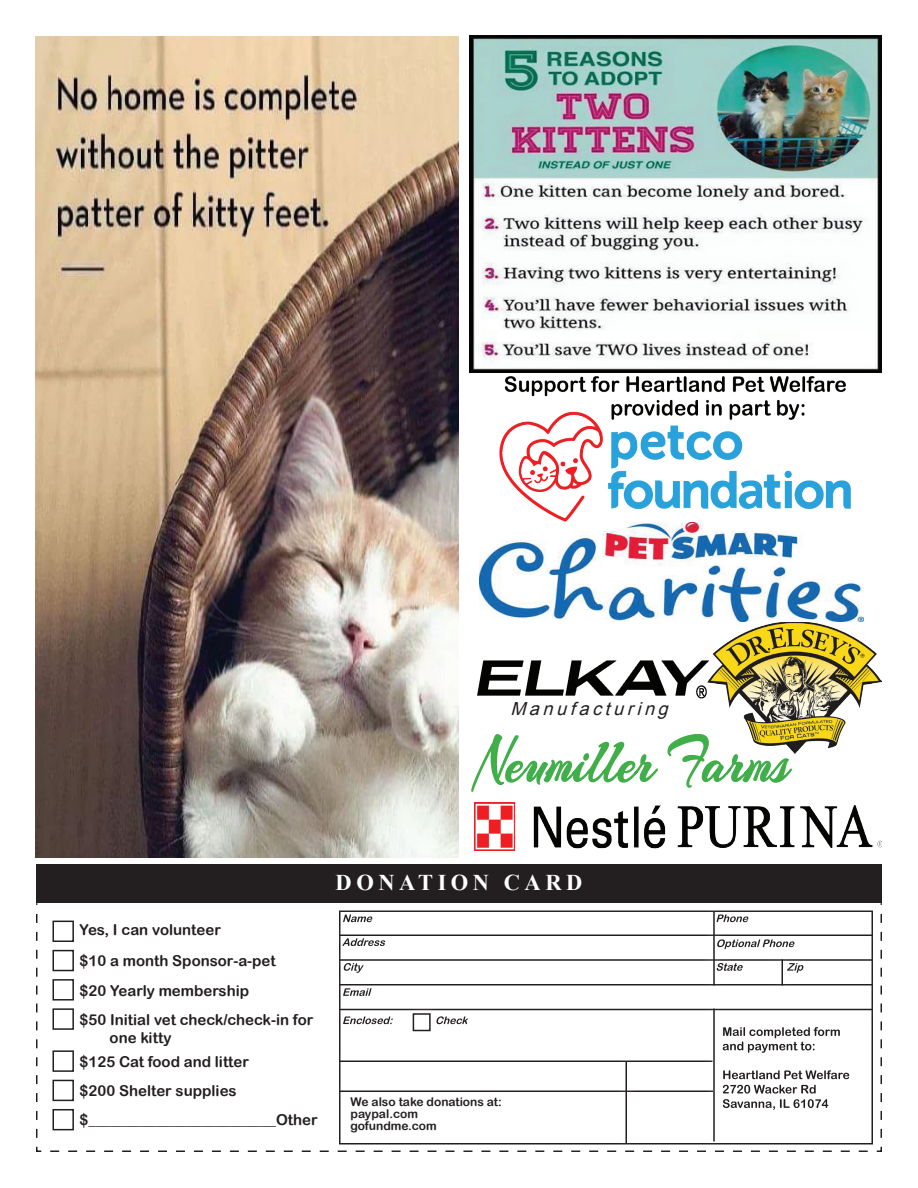
<style>
.page{position:relative;width:918px;height:1188px;background:#fff}
.page>*{position:absolute;margin:0;border:0;box-sizing:border-box;transform-origin:0 0}
.t1{font:700 22.5px "Times New Roman";letter-spacing:.2em;color:#fff}
.t2{font:italic 18px "Arial";color:#231f20}
.t3{font:15px/29px "Arial Rounded MT Bold";color:#231f20}
.t4{font:12px/12px "Arial Rounded MT Bold";color:#231f20}
</style>
<div class="page">
<div style="left:339px;top:910px;width:534px;height:234px;border:2px solid #231f20"></div>
<div style="left:329px;top:999px;width:550px;height:21px;background:#fff"></div>
<hr style="left:339px;top:1009px;width:533px;height:1px;background:#231f20">
<div style="left:329px;top:1051px;width:391px;height:21px;background:#fff"></div>
<hr style="left:339px;top:1060px;width:373px;height:2px;background:#231f20">
<div style="left:329px;top:1081px;width:392px;height:21px;background:#fff"></div>
<hr style="left:339px;top:1090px;width:374px;height:2px;background:#231f20">
<div style="left:329px;top:925px;width:552px;height:21px;background:#fff"></div>
<hr style="left:339px;top:934px;width:534px;height:2px;background:#231f20">
<div style="left:329px;top:949px;width:551px;height:21px;background:#fff"></div>
<hr style="left:339px;top:959px;width:533px;height:2px;background:#231f20">
<div style="left:329px;top:974px;width:551px;height:21px;background:#fff"></div>
<hr style="left:339px;top:984px;width:534px;height:2px;background:#231f20">
<div style="left:703px;top:902px;width:21px;height:91px;background:#fff"></div>
<hr style="left:713px;top:912px;width:2px;height:74px;background:#231f20">
<div style="left:772px;top:950px;width:21px;height:43px;background:#fff"></div>
<div style="left:703px;top:999px;width:21px;height:150px;background:#fff"></div>
<hr style="left:713px;top:1009px;width:2px;height:133px;background:#231f20">
<div style="left:616px;top:1052px;width:21px;height:99px;background:#fff"></div>
<hr style="left:626px;top:1062px;width:1px;height:81px;background:#231f20">
<div style="left:403px;top:1003px;width:37px;height:38px;background:#fff"></div>
<div style="left:413px;top:1013px;width:18px;height:18px;border:2px solid #231f20"></div>
<div style="left:26px;top:854px;width:866px;height:58px;background:#fff"></div>
<div style="left:36px;top:864px;width:846px;height:39px;background:#231f20"></div>
<svg style="left:723px;top:1085px;width:105px;height:25px"></svg>
<svg style="left:723px;top:1070px;width:126px;height:9px"></svg>
<svg style="left:723px;top:1027px;width:117px;height:26px"></svg>
<svg style="left:343px;top:914px;width:30px;height:8px"></svg>
<svg style="left:716px;top:914px;width:33px;height:8px"></svg>
<svg style="left:717px;top:939px;width:78px;height:10px"></svg>
<svg style="left:716px;top:963px;width:27px;height:8px"></svg>
<svg style="left:782px;top:960px;width:23px;height:25px"></svg>
<svg style="left:342px;top:938px;width:44px;height:8px"></svg>
<svg style="left:343px;top:963px;width:21px;height:10px"></svg>
<svg style="left:343px;top:988px;width:29px;height:8px"></svg>
<svg style="left:343px;top:1016px;width:50px;height:8px"></svg>
<svg style="left:436px;top:1016px;width:32px;height:8px"></svg>
<div style="left:52px;top:921px;width:22px;height:21px;border:2px solid #231f20"></div>
<div style="left:52px;top:979px;width:22px;height:22px;border:2px solid #231f20"></div>
<div style="left:52px;top:1080px;width:22px;height:21px;border:2px solid #231f20"></div>
<div style="left:43px;top:940px;width:41px;height:41px;background:#fff"></div>
<div style="left:52px;top:950px;width:22px;height:21px;border:2px solid #231f20"></div>
<div style="left:43px;top:1041px;width:41px;height:41px;background:#fff"></div>
<div style="left:52px;top:1050px;width:22px;height:22px;border:2px solid #231f20"></div>
<div style="left:43px;top:999px;width:41px;height:41px;background:#fff"></div>
<div style="left:52px;top:1008px;width:22px;height:22px;border:2px solid #231f20"></div>
<div style="left:43px;top:1099px;width:41px;height:41px;background:#fff"></div>
<div style="left:52px;top:1109px;width:22px;height:21px;border:2px solid #231f20"></div>
<img style="left:499px;top:376px;width:352px;height:146px">
<img style="left:477px;top:660px;width:231px;height:39px">
<img style="left:708px;top:622px;width:174px;height:131px">
<img style="left:475px;top:803px;width:407px;height:47px">
<svg style="left:471px;top:733px;width:322px;height:59px"></svg>
<img style="left:479px;top:522px;width:385px;height:99px">
<img style="left:36px;top:36px;width:423px;height:822px">
<img style="left:469px;top:36px;width:413px;height:337px">
<p class="t2" style="left:510px;top:697px;width:165px">Manufacturing</p>
<p class="t3" style="left:80px;top:915px;width:198px;line-height:30.5px">Yes, I can volunteer<br>$10 a month Sponsor-a-pet $20 Yearly membership</p>
<p class="t3" style="left:110px;top:1011px;width:205px;line-height:18px;text-indent:-30px">$50 Initial vet check/check-in for one kitty</p>
<p class="t3" style="left:80px;top:1047px;width:240px">$125 Cat food and litter<br>$200 Shelter supplies $_________________________Other</p>
<h1 class="t1" style="left:336px;top:867px;width:248px">DONATION CARD</h1>
<p class="t4" style="left:351px;top:1096px;width:153px">We also take donations at: paypal.com gofundme.com</p>
</div>
